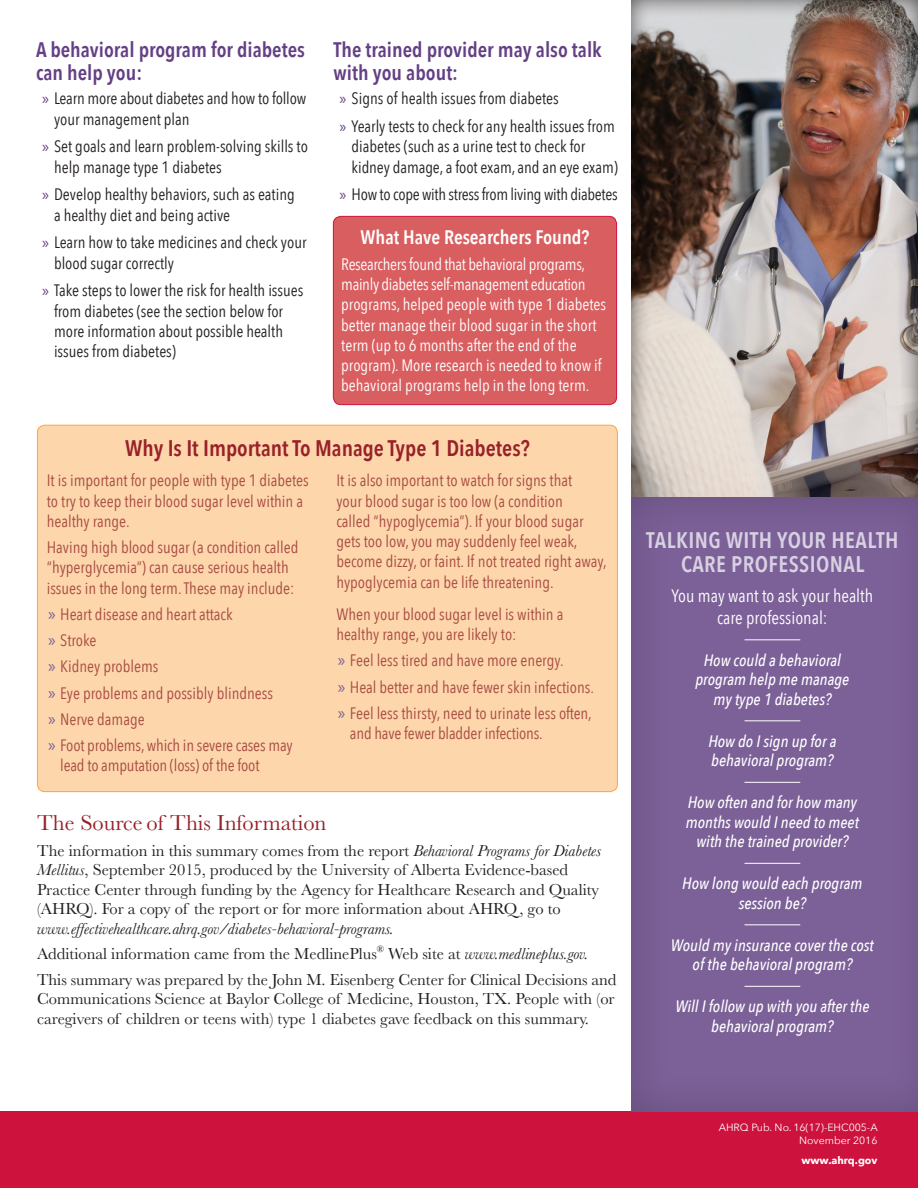
<style>
.page{position:relative;width:918px;height:1188px;background:#fff}
.page>*{position:absolute;margin:0;border:0;box-sizing:border-box;transform-origin:0 0}
.t1{font:600 22.5px "Avenir Next Condensed";color:#982129}
.t2{font:600 22.5px/24px "Avenir Next Condensed";letter-spacing:.02em;color:#d8d1e2;text-align:center}
.t3{font:22.5px "Baskerville";color:#982129}
.Back_subhead{font:600 21px/22.5px "Avenir Next Condensed";color:#633f84}
.t4{font:600 19.5px "Avenir Next Condensed";color:#fff}
.t5{font:18px/21.6px "Avenir Next Condensed";color:#fff;text-align:center}
.Inset_bullet{font:16.5px/20.2px "Avenir Next Condensed";color:#a74b42}
.t6{font:16.5px/19.5px "Baskerville";color:#231f20}
.t7{font:16.5px/20.2px "Avenir Next Condensed";color:#231f20}
.back_sidebar_bullet{font:italic 500 16.5px/19.5px "Avenir Next Condensed";color:#fff;text-align:center}
.Inset_bullet-2{font:16.5px/20.2px "Avenir Next Condensed";color:#fff}
.t8{font:16.5px "Avenir Next Condensed";letter-spacing:-.02em;color:#231f20}
.t9{font:10.5px "Avenir Next";color:#fff}
.t10{font:700 10.5px "Avenir Next";color:#fff}
.s1{font-family:"Myriad Pro";color:#633f84}
.s2{font-family:"Myriad Pro";font-size:18px;color:#795e96}
.s3{font-style:italic}
</style>
<div class="page">
<div style="left:0;top:1112px;width:918px;height:76px;background:#cd123d"></div>
<div style="left:631px;top:0;width:287px;height:685px;background:#231f20;opacity:.75"></div>
<div style="left:333px;top:216px;width:284px;height:189px;background:#d95e60;border-radius:8px"></div>
<div style="left:333px;top:216px;width:284px;height:189px;border:1px solid #cd123d;border-radius:8px"></div>
<div style="left:630px;top:496px;width:288px;height:617px;background:#7c6098"></div>
<hr style="left:745px;top:639px;width:55px;height:1px;background:#fff">
<hr style="left:745px;top:720px;width:55px;height:1px;background:#fff">
<hr style="left:745px;top:782px;width:55px;height:1px;background:#fff">
<hr style="left:745px;top:863px;width:55px;height:1px;background:#fff">
<hr style="left:745px;top:924px;width:55px;height:1px;background:#fff">
<hr style="left:745px;top:986px;width:55px;height:1px;background:#fff">
<div style="left:37px;top:425px;width:580px;height:367px;background:#fdd6ac;border-radius:8px"></div>
<p class="Back_subhead" style="left:36px;top:38px;width:270px">A behavioral program for diabetes can help you:</p>
<p class="t7" style="left:54px;top:88px;width:254px;text-indent:-12px"><span class="s1">»</span> Learn more about diabetes and how to follow your management plan</p>
<p class="t7" style="left:54px;top:136px;width:256px;text-indent:-12px"><span class="s1">»</span> Set goals and learn problem-solving skills to help manage type 1 diabetes</p>
<p class="t7" style="left:54px;top:184px;width:242px;text-indent:-12px"><span class="s1">»</span> Develop healthy behaviors, such as eating a healthy diet and being active</p>
<p class="t7" style="left:54px;top:232px;width:254px;text-indent:-12px"><span class="s1">»</span> Learn how to take medicines and check your blood sugar correctly</p>
<p class="t7" style="left:54px;top:280px;width:251px;text-indent:-12px"><span class="s1">»</span> Take steps to lower the risk for health issues from diabetes (see the section below for more information about possible health issues from diabetes)</p>
<p class="Back_subhead" style="left:334px;top:38px;width:270px">The trained provider may also talk with you about:</p>
<p class="t7" style="left:340px;top:88px;width:221px"><span class="s1">»</span> Signs of health issues from diabetes</p>
<p class="t7" style="left:352px;top:115px;width:268px;text-indent:-12px"><span class="s1">»</span> Yearly tests to check for any health issues from diabetes (such as a urine test to check for kidney damage, a foot exam, and an eye exam)</p>
<p class="t8" style="left:340px;top:180px;width:280px"><span class="s1">»</span> How to cope with stress from living with diabetes</p>
<p class="t4" style="left:361px;top:220px;width:230px">What Have Researchers Found?</p>
<p class="Inset_bullet-2" style="left:341px;top:253px;width:266px">Researchers found that behavioral programs, mainly diabetes self-management education programs, helped people with type 1 diabetes better manage their blood sugar in the short term (up to 6 months after the end of the program). More research is needed to know if behavioral programs help in the long term.</p>
<p class="t1" style="left:125px;top:428px;width:406px">Why Is It Important To Manage Type 1 Diabetes?</p>
<p class="Inset_bullet" style="left:47px;top:470px;width:264px">It is important for people with type 1 diabetes to try to keep their blood sugar level within a healthy range.</p>
<p class="Inset_bullet" style="left:47px;top:536px;width:253px">Having high blood sugar (a condition called “hyperglycemia”) can cause serious health issues in the long term. These may include:</p>
<p class="Inset_bullet" style="left:48px;top:603px;width:186px"><span class="s2">»</span> Heart disease and heart attack</p>
<p class="Inset_bullet" style="left:48px;top:629px;width:50px"><span class="s2">»</span> Stroke</p>
<p class="Inset_bullet" style="left:48px;top:656px;width:112px"><span class="s2">»</span> Kidney problems</p>
<p class="Inset_bullet" style="left:48px;top:682px;width:226px"><span class="s2">»</span> Eye problems and possibly blindness</p>
<p class="Inset_bullet" style="left:48px;top:708px;width:98px"><span class="s2">»</span> Nerve damage</p>
<p class="Inset_bullet" style="left:60px;top:734px;width:234px;text-indent:-12px"><span class="s2">»</span> Foot problems, which in severe cases may lead to amputation (loss) of the foot</p>
<p class="Inset_bullet" style="left:336px;top:470px;width:272px">It is also important to watch for signs that<br>your blood sugar is too low (a condition<br>called “hypoglycemia”). If your blood sugar gets too low, you may suddenly feel weak, become dizzy, or faint. If not treated right away, hypoglycemia can be life threatening.</p>
<p class="Inset_bullet" style="left:336px;top:603px;width:228px">When your blood sugar level is within a healthy range, you are likely to:</p>
<p class="Inset_bullet" style="left:338px;top:650px;width:227px"><span class="s2">»</span> Feel less tired and have more energy.</p>
<p class="Inset_bullet" style="left:338px;top:676px;width:258px"><span class="s2">»</span> Heal better and have fewer skin infections.</p>
<p class="Inset_bullet" style="left:350px;top:702px;width:243px;text-indent:-12px"><span class="s2">»</span> Feel less thirsty, need to urinate less often, and have fewer bladder infections.</p>
<p class="t3" style="left:37px;top:809px;width:291px">The Source of This Information</p>
<p class="t6" style="left:37px;top:841px;width:566px">The information in this summary comes from the report <span class="s3">Behavioral Programs for Diabetes Mellitus</span>, September 2015, produced by the University of Alberta Evidence-based Practice Center through funding by the Agency for Healthcare Research and Quality (AHRQ). For a copy of the report or for more information about AHRQ, go to <span class="s3">www.effectivehealthcare.ahrq.gov/diabetes-behavioral-programs.</span></p>
<p class="t6" style="left:37px;top:944px;width:553px">Additional information came from the MedlinePlus<sup>®</sup> Web site at <span class="s3">www.medlineplus.gov.</span></p>
<p class="t6" style="left:37px;top:970px;width:581px;text-align:justify">This summary was prepared by the John M. Eisenberg Center for Clinical Decisions and Communications Science at Baylor College of Medicine, Houston, TX. People with (or caregivers of children or teens with) type 1 diabetes gave feedback on this summary.</p>
<p class="t2" style="left:646px;top:527px;width:254px">TALKING WITH YOUR HEALTH<br>CARE PROFESSIONAL</p>
<p class="t5" style="left:672px;top:584px;width:203px">You may want to ask your health care professional:</p>
<p class="back_sidebar_bullet" style="left:695px;top:650px;width:156px">How could a behavioral program help me manage my type 1 diabetes?</p>
<p class="back_sidebar_bullet" style="left:708px;top:731px;width:130px;text-align:left">How do I sign up for a behavioral program?</p>
<p class="back_sidebar_bullet" style="left:686px;top:793px;width:175px">How often and for how many months would I need to meet with the trained provider?</p>
<p class="back_sidebar_bullet" style="left:682px;top:874px;width:182px">How long would each program session be?</p>
<p class="back_sidebar_bullet" style="left:671px;top:935px;width:204px">Would my insurance cover the cost of the behavioral program?</p>
<p class="back_sidebar_bullet" style="left:675px;top:997px;width:196px">Will I follow up with you after the behavioral program?</p>
<p class="t9" style="left:719px;top:1119px;width:160px">AHRQ Pub. No. 16(17)-EHC005-A</p>
<p class="t9" style="left:799px;top:1131px;width:80px">November 2016</p>
<p class="t10" style="left:801px;top:1151px;width:78px">www.ahrq.gov</p>
</div>
